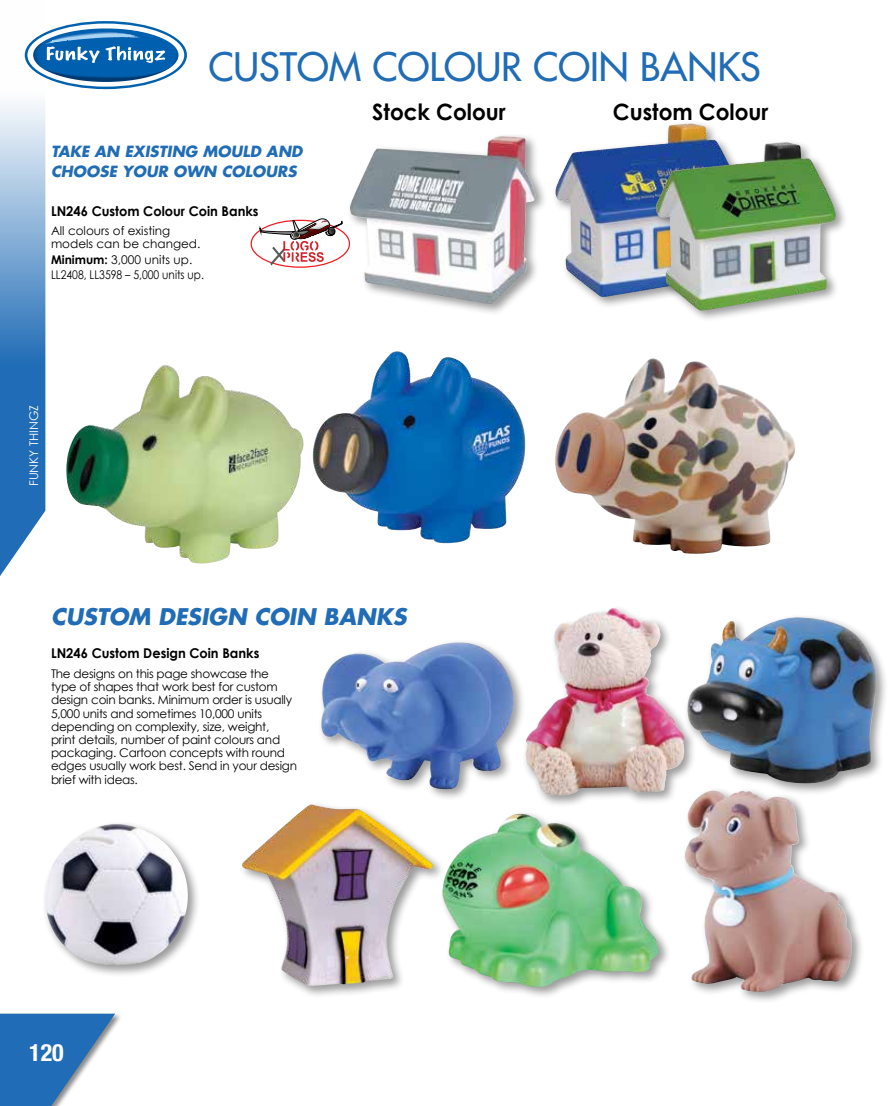
<style>
.page{position:relative;width:893px;height:1106px;background:#fff}
.page>*{position:absolute;margin:0;border:0;box-sizing:border-box;transform-origin:0 0}
.t1{font:38.25px "Futura";color:#206cb6}
.t2{font:700 condensed 24px "Helvetica Neue";color:#fff}
.t3{font:700 22.5px "Century Gothic";color:#000;scale:.96 1}
.t4{font:italic 700 22.35px "Futura";color:#206cb6}
.t5{font:italic 700 15px/19.5px "Futura";color:#206cb6}
.t6{font:700 13.5px "Century Gothic";color:#000;scale:.96 1}
.t7{font:12px/13.2px "Century Gothic";letter-spacing:-.02em;color:#000}
.t8{font:12px/13.2px "Century Gothic";color:#000}
.t9{font:12px "Century Gothic";color:#fff}
.s1{font-weight:700}
</style>
<div class="page">
<div style="left:0;top:1012px;width:122px;height:94px;background:#000;opacity:.46"></div>
<svg style="left:0;top:1013px;width:115px;height:93px"></svg>
<svg style="left:0;top:21px;width:187px;height:555px"></svg>
<img style="left:312px;top:351px;width:213px;height:192px">
<img style="left:66px;top:365px;width:238px;height:198px">
<img style="left:555px;top:358px;width:241px;height:196px">
<div style="left:346px;top:133px;width:201px;height:184px;background:#000;opacity:.4"></div>
<img style="left:350px;top:136px;width:185px;height:168px">
<div style="left:552px;top:120px;width:203px;height:189px;background:#000;opacity:.4"></div>
<img style="left:555px;top:124px;width:188px;height:174px">
<div style="left:652px;top:139px;width:196px;height:183px;background:#000;opacity:.4"></div>
<img style="left:655px;top:142px;width:181px;height:168px">
<div style="left:439px;top:810px;width:232px;height:189px;background:#000;opacity:.4"></div>
<img style="left:445px;top:813px;width:214px;height:175px">
<div style="left:522px;top:604px;width:175px;height:203px;background:#000;opacity:.4"></div>
<img style="left:525px;top:610px;width:84px;height:185px">
<div style="left:684px;top:614px;width:205px;height:181px;background:#000;opacity:.4"></div>
<img style="left:686px;top:617px;width:190px;height:166px">
<div style="left:42px;top:820px;width:158px;height:157px;background:#000;opacity:.4"></div>
<img style="left:45px;top:824px;width:144px;height:141px">
<div style="left:681px;top:787px;width:183px;height:217px;background:#000;opacity:.4"></div>
<img style="left:685px;top:789px;width:167px;height:203px">
<div style="left:318px;top:638px;width:208px;height:163px;background:#000;opacity:.4"></div>
<img style="left:320px;top:642px;width:193px;height:147px">
<div style="left:238px;top:801px;width:207px;height:197px;background:#000;opacity:.4"></div>
<img style="left:240px;top:804px;width:194px;height:181px">
<svg style="left:251px;top:220px;width:98px;height:47px"></svg>
<svg style="left:260px;top:219px;width:83px;height:46px"></svg>
<h1 class="t1" style="left:208px;top:43px;width:554px">CUSTOM COLOUR COIN BANKS</h1>
<p class="t5" style="left:51px;top:142px;width:253px">TAKE AN EXISTING MOULD AND<br>CHOOSE YOUR OWN COLOURS</p>
<p class="t6" style="left:51px;top:200px;width:218px">LN246 Custom Colour Coin Banks</p>
<p class="t8" style="left:51px;top:224px;width:151px">All colours of existing models can be changed.</p>
<p class="t8" style="left:51px;top:251px;width:154px;line-height:15.3px"><span class="s1">Minimum:</span> 3,000 units up.<br>LL2408, LL3598 – 5,000 units up.</p>
<h3 class="t3" style="left:372px;top:95px;width:141px">Stock Colour</h3>
<h3 class="t3" style="left:613px;top:95px;width:163px">Custom Colour</h3>
<p class="t9" style="left:26px;top:486px;width:83px;rotate:-90deg">FUNKY THINGZ</p>
<h3 class="t4" style="left:51px;top:602px;width:357px">CUSTOM DESIGN COIN BANKS</h3>
<p class="t6" style="left:51px;top:643px;width:219px">LN246 Custom Design Coin Banks</p>
<p class="t7" style="left:51px;top:667px;width:247px">The designs on this page showcase the type of shapes that work best for custom design coin banks. Minimum order is usually 5,000 units and sometimes 10,000 units depending on complexity, size, weight, print details, number of paint colours and packaging. Cartoon concepts with round edges usually work best. Send in your design brief with ideas.</p>
<h2 class="t2" style="left:29px;top:1032px;width:36px">120</h2>
</div>
